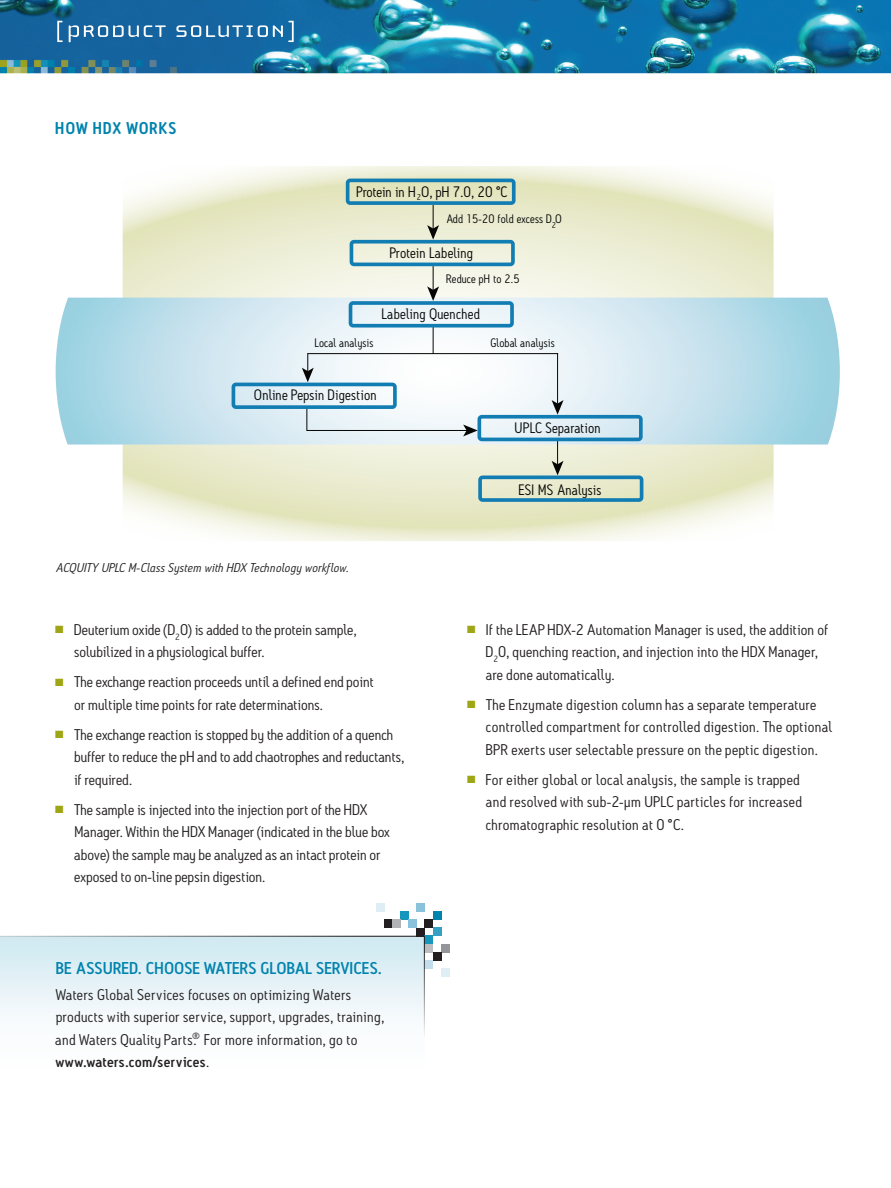
<style>
.page{position:relative;width:891px;height:1188px;background:#fff}
.page>*{position:absolute;margin:0;border:0;box-sizing:border-box;transform-origin:0 0}
.t1{font:500 16.5px "Antitled OT";letter-spacing:.035em;color:#0083ad;scale:1.05 1}
.t2{font:600 16.5px "Antitled OT";letter-spacing:.085em;color:#0083ad}
.t3{font:15px/22.5px "Antitled OT";letter-spacing:.01em;color:#231f20;scale:1.05 1}
.t4{font:14.7px "Antitled OT";letter-spacing:.015em;color:#050504}
.t5{font:14.7px "Antitled OT";letter-spacing:-.015em;color:#050504}
.t6{font:14.7px "Antitled OT";letter-spacing:-.005em;color:#050504}
.t7{font:italic 12.3px "Antitled OT";letter-spacing:.015em;color:#231f20;scale:1.05 1}
.t8{font:11.85px "Antitled OT";letter-spacing:.015em;color:#050504}
.s1{color:#9ea615}
.s2{font-weight:500}
</style>
<div class="page">
<img style="left:0;top:0;width:891px;height:73px">
<svg style="left:57px;top:21px;width:6px;height:21px"></svg>
<svg style="left:69px;top:25px;width:97px;height:17px;background:#4b87b4"></svg>
<svg style="left:176px;top:21px;width:118px;height:21px;background:#3d81b2"></svg>
<div style="left:0;top:937px;width:424px;height:136px;background:linear-gradient(to bottom,#d3eaf2,#fff)"></div>
<div style="left:416px;top:929px;width:8px;height:8px;background:#231f20"></div>
<div style="left:376px;top:904px;width:8px;height:8px;background:#dfeef5"></div>
<div style="left:384px;top:920px;width:8px;height:8px;background:#231f20"></div>
<div style="left:417px;top:904px;width:8px;height:8px;background:#8bc2db"></div>
<div style="left:400px;top:912px;width:9px;height:8px;background:#1696bd"></div>
<div style="left:409px;top:920px;width:8px;height:8px;background:#8bc2db"></div>
<div style="left:392px;top:920px;width:8px;height:8px;background:#b2b3b7"></div>
<div style="left:425px;top:920px;width:8px;height:8px;background:#231f20"></div>
<div style="left:433px;top:912px;width:8px;height:8px;background:#0083ad"></div>
<div style="left:433px;top:928px;width:8px;height:8px;background:#34a0c4"></div>
<div style="left:425px;top:936px;width:8px;height:8px;background:#1696bd"></div>
<div style="left:425px;top:944px;width:8px;height:8px;background:#bcbdc0"></div>
<div style="left:441px;top:944px;width:8px;height:8px;background:#939598"></div>
<div style="left:433px;top:952px;width:8px;height:8px;background:#231f20"></div>
<div style="left:425px;top:960px;width:8px;height:8px;background:#c2deec"></div>
<div style="left:441px;top:968px;width:8px;height:8px;background:#dfeef5"></div>
<hr style="left:0;top:936px;width:425px;height:1px;background:#231f20">
<hr style="left:424px;top:936px;width:1px;height:152px;background:#231f20">
<svg style="left:122px;top:166px;width:652px;height:375px;background:#ecedd4"></svg>
<svg style="left:122px;top:298px;width:652px;height:147px"></svg>
<svg style="left:433px;top:328px;width:1px;height:25px"></svg>
<svg style="left:427px;top:267px;width:12px;height:34px"></svg>
<svg style="left:427px;top:205px;width:12px;height:35px"></svg>
<hr style="left:557px;top:354px;width:1px;height:49px;background:#050504">
<svg style="left:552px;top:400px;width:12px;height:15px"></svg>
<svg style="left:302px;top:354px;width:12px;height:28px"></svg>
<svg style="left:306px;top:408px;width:172px;height:28px"></svg>
<svg style="left:552px;top:441px;width:12px;height:34px"></svg>
<hr style="left:308px;top:353px;width:250px;height:1px;background:#050504">
<svg style="left:774px;top:297px;width:66px;height:148px;background:#a5d5e4"></svg>
<svg style="left:55px;top:297px;width:67px;height:148px;background:#a9d7e5"></svg>
<div style="left:478px;top:476px;width:165px;height:26px;border:4px solid #117db2;border-radius:3px"></div>
<div style="left:478px;top:415px;width:165px;height:26px;border:4px solid #117db2;border-radius:3px"></div>
<div style="left:232px;top:383px;width:165px;height:26px;border:4px solid #117db2;border-radius:3px"></div>
<div style="left:349px;top:301px;width:165px;height:27px;border:4px solid #117db2;border-radius:3px"></div>
<div style="left:350px;top:240px;width:165px;height:26px;border:4px solid #117db2;border-radius:3px"></div>
<div style="left:346px;top:179px;width:170px;height:26px;border:4px solid #117db2;border-radius:3px"></div>
<p class="t2" style="left:55px;top:118px;width:122px">HOW HDX WORKS</p>
<p class="t5" style="left:357px;top:183px;width:152px">Protein in H<sub>2</sub>O, pH 7.0, 20 °C</p>
<p class="t8" style="left:446px;top:212px;width:117px">Add 15-20 fold excess D O<sub>2</sub></p>
<p class="t6" style="left:390px;top:244px;width:85px">Protein Labeling</p>
<p class="t8" style="left:446px;top:272px;width:75px">Reduce pH to 2.5</p>
<p class="t4" style="left:382px;top:305px;width:100px">Labeling Quenched</p>
<p class="t8" style="left:315px;top:336px;width:60px">Local analysis</p>
<p class="t8" style="left:490px;top:336px;width:66px">Global analysis</p>
<p class="t4" style="left:254px;top:386px;width:124px">Online Pepsin Digestion</p>
<p class="t4" style="left:515px;top:419px;width:88px">UPLC Separation</p>
<p class="t4" style="left:519px;top:481px;width:84px">ESI MS Analysis</p>
<p class="t7" style="left:56px;top:560px;width:280px">ACQUITY UPLC M-Class System with HDX Technology workflow.</p>
<p class="t3" style="left:74px;top:618px;width:270px;text-indent:-19px"><span class="s1">■</span> Deuterium oxide (D<sub>2</sub>0) is added to the protein sample, solubilized in a physiological buffer.</p>
<p class="t3" style="left:74px;top:670px;width:287px;text-indent:-19px"><span class="s1">■</span> The exchange reaction proceeds until a defined end point or multiple time points for rate determinations.</p>
<p class="t3" style="left:74px;top:723px;width:316px;text-indent:-19px"><span class="s1">■</span> The exchange reaction is stopped by the addition of a quench buffer to reduce the pH and to add chaotrophes and reductants, if required.</p>
<p class="t3" style="left:74px;top:798px;width:302px;text-indent:-19px"><span class="s1">■</span> The sample is injected into the injection port of the HDX Manager. Within the HDX Manager (indicated in the blue box above) the sample may be analyzed as an intact protein or exposed to on-line pepsin digestion.</p>
<p class="t1" style="left:56px;top:958px;width:312px">BE ASSURED. CHOOSE WATERS GLOBAL SERVICES.</p>
<p class="t3" style="left:55px;top:983px;width:315px">Waters Global Services focuses on optimizing Waters products with superior service, support, upgrades, training, and Waters Quality Parts.<sup>®</sup> For more information, go to <span class="s2">www.waters.com/services</span>.</p>
<p class="t3" style="left:486px;top:618px;width:327px;text-indent:-19px"><span class="s1">■</span> If the LEAP HDX-2 Automation Manager is used, the addition of<br>D<sub>2</sub>0, quenching reaction, and injection into the HDX Manager, are done automatically.</p>
<p class="t3" style="left:486px;top:693px;width:331px;text-indent:-19px"><span class="s1">■</span> The Enzymate digestion column has a separate temperature controlled compartment for controlled digestion. The optional<br>BPR exerts user selectable pressure on the peptic digestion.</p>
<p class="t3" style="left:486px;top:768px;width:303px;text-indent:-19px"><span class="s1">■</span> For either global or local analysis, the sample is trapped and resolved with sub-2-µm UPLC particles for increased chromatographic resolution at 0 °C.</p>
</div>
